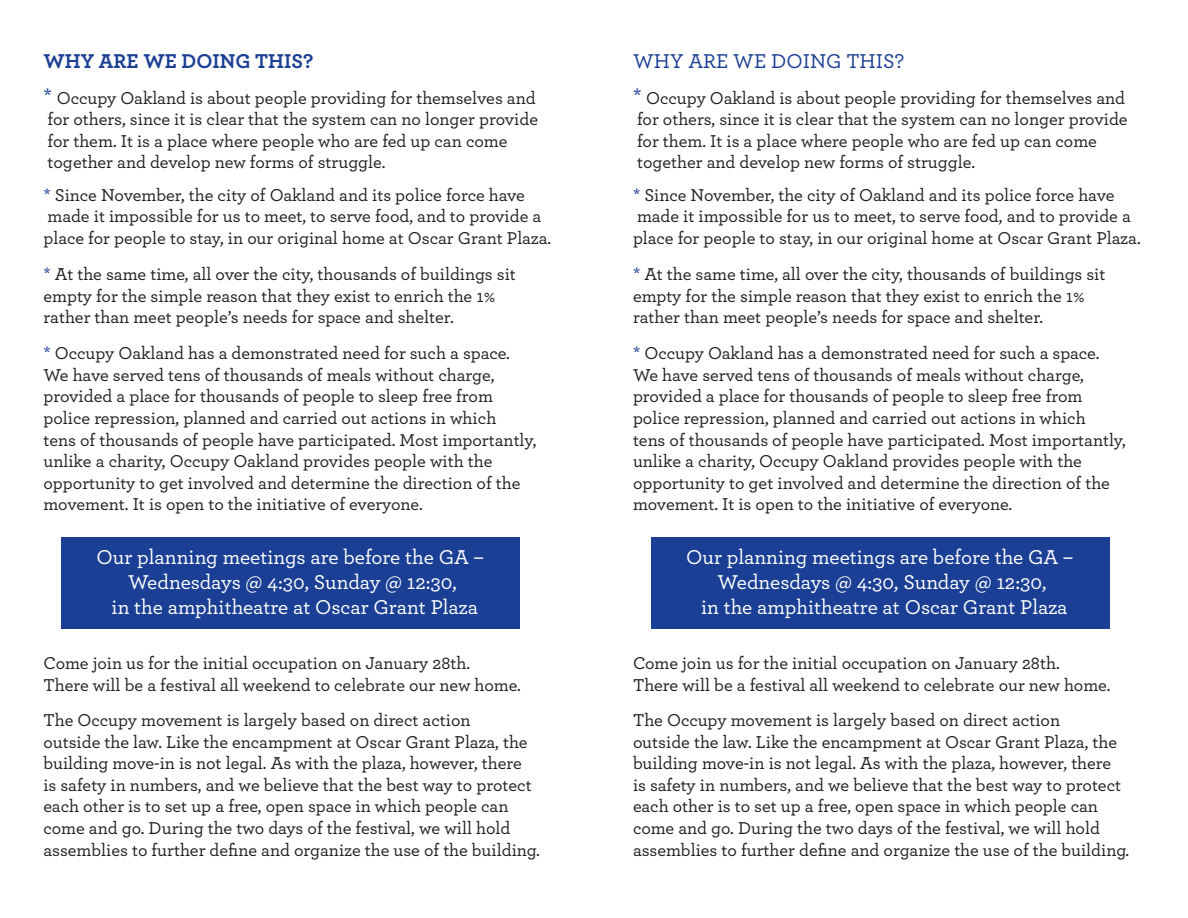
<style>
.page{position:relative;width:1188px;height:918px;background:#fff}
.page>*{position:absolute;margin:0;border:0;box-sizing:border-box;transform-origin:0 0}
.t1{font:500 21px/25.2px "Archer Pro";color:#fff;text-align:center}
.t2{font:700 21px "Archer Pro";color:#1b3f94}
.t3{font:500 21px "Archer Pro";color:#1b3f94}
.t4{font:500 18px/21.6px "Archer Pro";color:#231f20}
.s1{font-size:21px;color:#1b3f94}
.s2{color:#1b3f94}
</style>
<div class="page">
<div style="left:62px;top:537px;width:458px;height:91px;background:#1b3f94"></div>
<div style="left:651px;top:537px;width:459px;height:91px;background:#1b3f94"></div>
<p class="t2" style="left:44px;top:44px;width:271px">WHY ARE WE DOING THIS?</p>
<p class="t4" style="left:44px;top:86px;width:496px"><span class="s1">*</span> Occupy Oakland is about people providing for themselves and for others, since it is clear that the system can no longer provide for them. It is a place where people who are fed up can come together and develop new forms of struggle.</p>
<p class="t4" style="left:44px;top:183px;width:509px"><span class="s2">*</span> Since November, the city of Oakland and its police force have made it impossible for us to meet, to serve food, and to provide a place for people to stay, in our original home at Oscar Grant Plaza.</p>
<p class="t4" style="left:44px;top:262px;width:474px"><span class="s2">*</span> At the same time, all over the city, thousands of buildings sit empty for the simple reason that they exist to enrich the 1% rather than meet people’s needs for space and shelter.</p>
<p class="t4" style="left:44px;top:341px;width:494px"><span class="s2">*</span> Occupy Oakland has a demonstrated need for such a space.<br>We have served tens of thousands of meals without charge, provided a place for thousands of people to sleep free from police repression, planned and carried out actions in which<br>tens of thousands of people have participated. Most importantly, unlike a charity, Occupy Oakland provides people with the opportunity to get involved and determine the direction of the movement. It is open to the initiative of everyone.</p>
<p class="t1" style="left:97px;top:543px;width:388px">Our planning meetings are before the GA –<br>Wednesdays @ 4:30, Sunday @ 12:30,<br>in the amphitheatre at Oscar Grant Plaza</p>
<p class="t4" style="left:44px;top:651px;width:479px">Come join us for the initial occupation on January 28th.<br>There will be a festival all weekend to celebrate our new home.</p>
<p class="t4" style="left:44px;top:708px;width:498px">The Occupy movement is largely based on direct action<br>outside the law. Like the encampment at Oscar Grant Plaza, the building move-in is not legal. As with the plaza, however, there<br>is safety in numbers, and we believe that the best way to protect each other is to set up a free, open space in which people can come and go. During the two days of the festival, we will hold assemblies to further define and organize the use of the building.</p>
<p class="t3" style="left:633px;top:45px;width:273px">WHY ARE WE DOING THIS?</p>
<p class="t4" style="left:633px;top:86px;width:496px"><span class="s1">*</span> Occupy Oakland is about people providing for themselves and for others, since it is clear that the system can no longer provide for them. It is a place where people who are fed up can come together and develop new forms of struggle.</p>
<p class="t4" style="left:633px;top:183px;width:509px"><span class="s2">*</span> Since November, the city of Oakland and its police force have made it impossible for us to meet, to serve food, and to provide a place for people to stay, in our original home at Oscar Grant Plaza.</p>
<p class="t4" style="left:633px;top:262px;width:474px"><span class="s2">*</span> At the same time, all over the city, thousands of buildings sit empty for the simple reason that they exist to enrich the 1% rather than meet people’s needs for space and shelter.</p>
<p class="t4" style="left:633px;top:341px;width:494px"><span class="s2">*</span> Occupy Oakland has a demonstrated need for such a space.<br>We have served tens of thousands of meals without charge, provided a place for thousands of people to sleep free from police repression, planned and carried out actions in which<br>tens of thousands of people have participated. Most importantly, unlike a charity, Occupy Oakland provides people with the opportunity to get involved and determine the direction of the movement. It is open to the initiative of everyone.</p>
<p class="t1" style="left:686px;top:543px;width:388px">Our planning meetings are before the GA –<br>Wednesdays @ 4:30, Sunday @ 12:30,<br>in the amphitheatre at Oscar Grant Plaza</p>
<p class="t4" style="left:633px;top:651px;width:479px">Come join us for the initial occupation on January 28th.<br>There will be a festival all weekend to celebrate our new home.</p>
<p class="t4" style="left:633px;top:708px;width:498px">The Occupy movement is largely based on direct action<br>outside the law. Like the encampment at Oscar Grant Plaza, the building move-in is not legal. As with the plaza, however, there<br>is safety in numbers, and we believe that the best way to protect each other is to set up a free, open space in which people can come and go. During the two days of the festival, we will hold assemblies to further define and organize the use of the building.</p>
</div>
